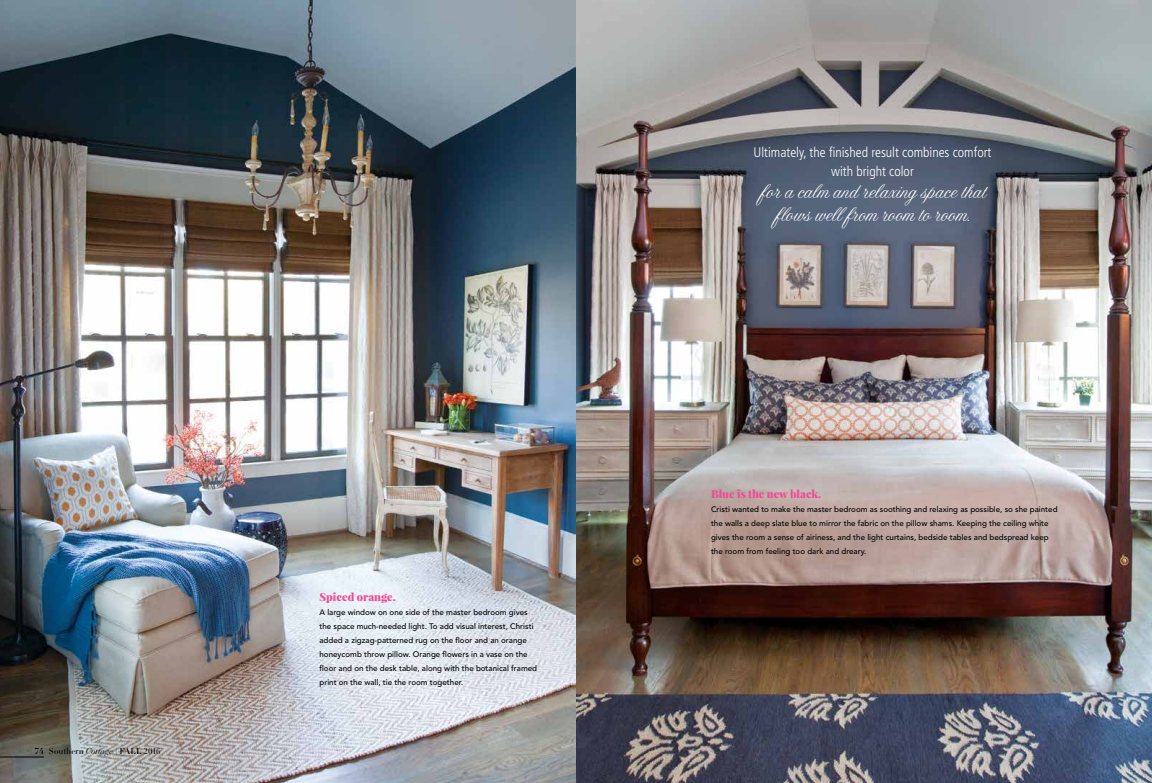
<style>
.page{position:relative;width:1152px;height:783px;background:#fff}
.page>*{position:absolute;margin:0;border:0;box-sizing:border-box;transform-origin:0 0}
.t1{font:23.2px/22.6px "OPTI Alto Greeting Script";color:#fff;text-align:center}
.t2{font:300 condensed 13.8px/18.4px "Frutiger";color:#fff;text-align:center}
.t3{font:900 11px "Playfair Display";color:#ef4d94}
.t4{font:8.5px "Didot LT Std Headline";color:#000}
.t5{font:500 8px/14px "Avenir";color:#000}
.s1{font-family:"Didot LT Std";font-weight:700}
.s2{font-family:"Didot LT Std";font-style:italic}
</style>
<div class="page">
<img style="left:0;top:0;width:1152px;height:783px">
<hr style="left:0;top:757px;width:44px;height:1px;background:#000">
<p class="t4" style="left:35px;top:746px;width:128px"><span class="s1">74</span> Southern <span class="s2">Cottage</span> | FALL 2016</p>
<h3 class="t3" style="left:320px;top:590px;width:78px">Spiced orange.</h3>
<p class="t5" style="left:320px;top:605px;width:219px">A large window on one side of the master bedroom gives the space much-needed light. To add visual interest, Christi added a zigzag-patterned rug on the floor and an orange honeycomb throw pillow. Orange flowers in a vase on the floor and on the desk table, along with the botanical framed print on the wall, tie the room together.</p>
<h2 class="t2" style="left:754px;top:144px;width:239px">Ultimately, the finished result combines comfort with bright color</h2>
<h1 class="t1" style="left:760px;top:181px;width:227px">for a calm and relaxing space that flows well from room to room.</h1>
<h3 class="t3" style="left:711px;top:487px;width:112px">Blue is the new black.</h3>
<p class="t5" style="left:711px;top:502px;width:348px">Cristi wanted to make the master bedroom as soothing and relaxing as possible, so she painted the walls a deep slate blue to mirror the fabric on the pillow shams. Keeping the ceiling white gives the room a sense of airiness, and the light curtains, bedside tables and bedspread keep the room from feeling too dark and dreary.</p>
</div>
